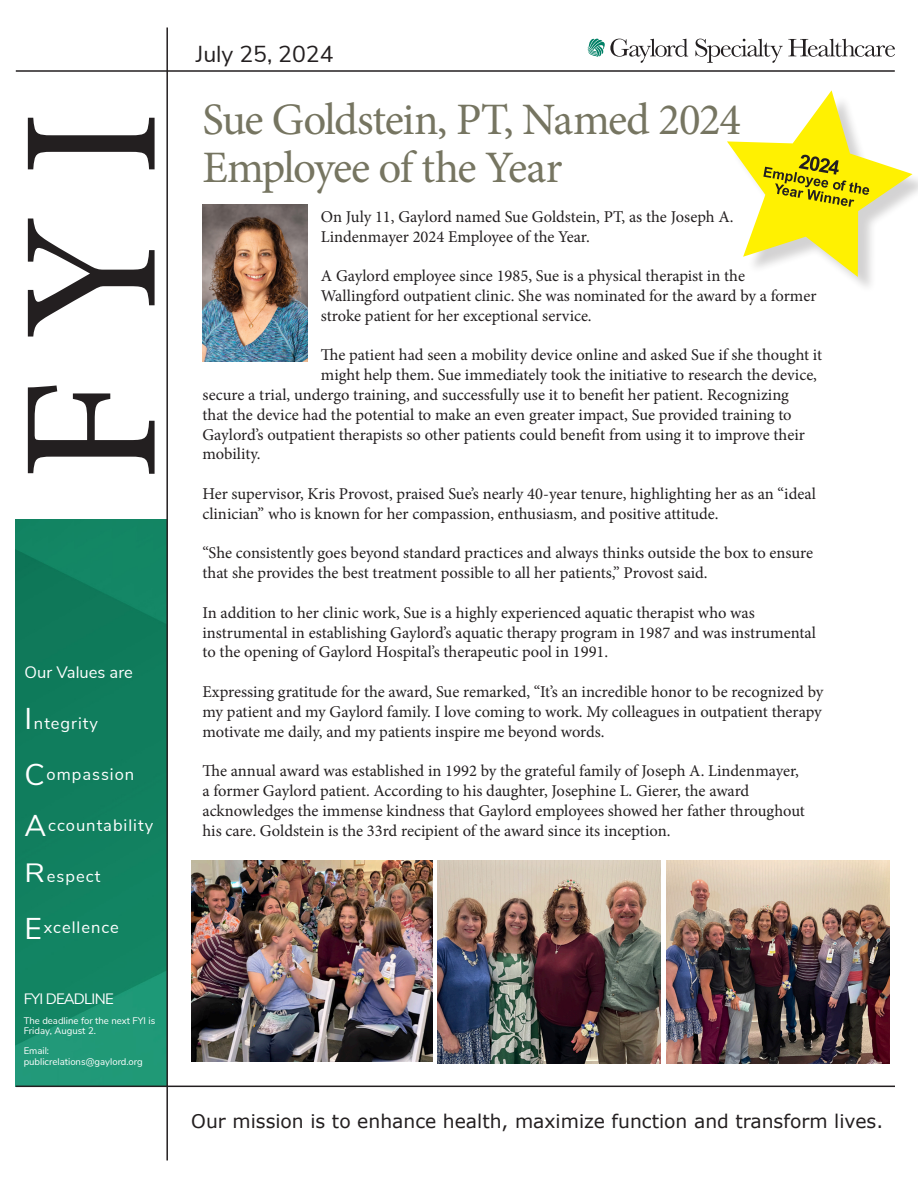
<style>
.page{position:relative;width:918px;height:1188px;background:#fff}
.page>*{position:absolute;margin:0;border:0;box-sizing:border-box;transform-origin:0 0}
.t1{font:195px "Minion Pro";color:#231f20}
.t2{font:45px/48px "Minion Pro";letter-spacing:-.03em;color:#767561}
.t3{font:23.1px "Nunito Sans";color:#231f20}
.t4{font:18.75px "Verdana";color:#231f20}
.t5{font:16.5px/19.8px "Minion Pro";color:#231f20}
.t6{font:16.5px "Nunito Sans";letter-spacing:.06em;color:#fff}
.t7{font:16.5px "Nunito Sans";color:#fff}
.t8{font:15px "Nunito Sans";letter-spacing:-.05em;color:#fff}
.t9{font:9.6px/10.2px "Nunito Sans";color:#fff}
.s1{font-size:30px}
.s2{font-size:26.4px}
</style>
<div class="page">
<hr style="left:16px;top:70px;width:879px;height:2px;background:#231f20">
<img style="left:16px;top:520px;width:150px;height:566px">
<hr style="left:16px;top:1086px;width:879px;height:1px;background:#231f20">
<svg style="left:588px;top:39px;width:100px;height:24px"></svg>
<svg style="left:695px;top:39px;width:200px;height:24px"></svg>
<hr style="left:166px;top:28px;width:2px;height:1132px;background:#231f20">
<img style="left:191px;top:861px;width:241px;height:200px">
<img style="left:438px;top:861px;width:223px;height:202px">
<img style="left:666px;top:861px;width:223px;height:202px">
<img style="left:202px;top:204px;width:105px;height:157px">
<svg style="left:727px;top:90px;width:185px;height:187px"></svg>
<p class="t1" style="left:-38px;top:482px;width:373px;rotate:-90deg">FYI</p>
<p class="t7" style="left:25px;top:661px;width:110px">Our Values are</p>
<p class="t6" style="left:25px;top:712px;width:75px"><span class="s1">I</span>ntegrity</p>
<p class="t6" style="left:25px;top:763px;width:111px"><span class="s1">C</span>ompassion</p>
<p class="t6" style="left:25px;top:814px;width:130px"><span class="s1">A</span>ccountability</p>
<p class="t6" style="left:25px;top:865px;width:77px"><span class="s2">R</span>espect</p>
<p class="t6" style="left:25px;top:916px;width:96px"><span class="s1">E</span>xcellence</p>
<p class="t8" style="left:24px;top:988px;width:92px">FYI DEADLINE</p>
<p class="t9" style="left:24px;top:1015px;width:133px">The deadline for the next FYI is<br>Friday, August 2.</p>
<p class="t9" style="left:24px;top:1045px;width:27px">Email:</p>
<p class="t9" style="left:24px;top:1056px;width:121px">publicrelations@gaylord.org</p>
<p class="t3" style="left:196px;top:37px;width:139px">July 25, 2024</p>
<p class="t2" style="left:202px;top:96px;width:540px">Sue Goldstein, PT, Named 2024<br>Employee of the Year</p>
<p class="t5" style="left:321px;top:207px;width:414px">On July 11, Gaylord named Sue Goldstein, PT, as the Joseph A.<br>Lindenmayer 2024 Employee of the Year.</p>
<p class="t5" style="left:321px;top:266px;width:497px">A Gaylord employee since 1985, Sue is a physical therapist in the<br>Wallingford outpatient clinic. She was nominated for the award by a former stroke patient for her exceptional service.</p>
<p class="t5" style="left:321px;top:345px;width:503px">The patient had seen a mobility device online and asked Sue if she thought it</p>
<p class="t5" style="left:321px;top:365px;width:498px">might help them. Sue immediately took the initiative to research the device,</p>
<p class="t5" style="left:202px;top:385px;width:588px">secure a trial, undergo training, and successfully use it to benefit her patient. Recognizing</p>
<p class="t5" style="left:202px;top:405px;width:591px">that the device had the potential to make an even greater impact, Sue provided training to</p>
<p class="t5" style="left:202px;top:425px;width:604px">Gaylord’s outpatient therapists so other patients could benefit from using it to improve their</p>
<p class="t5" style="left:202px;top:444px;width:60px">mobility.</p>
<p class="t5" style="left:202px;top:484px;width:615px">Her supervisor, Kris Provost, praised Sue’s nearly 40-year tenure, highlighting her as an “ideal clinician” who is known for her compassion, enthusiasm, and positive attitude.</p>
<p class="t5" style="left:202px;top:543px;width:612px">“She consistently goes beyond standard practices and always thinks outside the box to ensure that she provides the best treatment possible to all her patients,” Provost said.</p>
<p class="t5" style="left:202px;top:603px;width:615px">In addition to her clinic work, Sue is a highly experienced aquatic therapist who was instrumental in establishing Gaylord’s aquatic therapy program in 1987 and was instrumental to the opening of Gaylord Hospital’s therapeutic pool in 1991.</p>
<p class="t5" style="left:202px;top:682px;width:622px;text-align:justify">Expressing gratitude for the award, Sue remarked, “It’s an incredible honor to be recognized by my patient and my Gaylord family. I love coming to work. My colleagues in outpatient therapy motivate me daily, and my patients inspire me beyond words.</p>
<p class="t5" style="left:202px;top:761px;width:604px">The annual award was established in 1992 by the grateful family of Joseph A. Lindenmayer, a former Gaylord patient. According to his daughter, Josephine L. Gierer, the award acknowledges the immense kindness that Gaylord employees showed her father throughout his care. Goldstein is the 33rd recipient of the award since its inception.</p>
<p class="t4" style="left:191px;top:1108px;width:693px">Our mission is to enhance health, maximize function and transform lives.</p>
</div>
